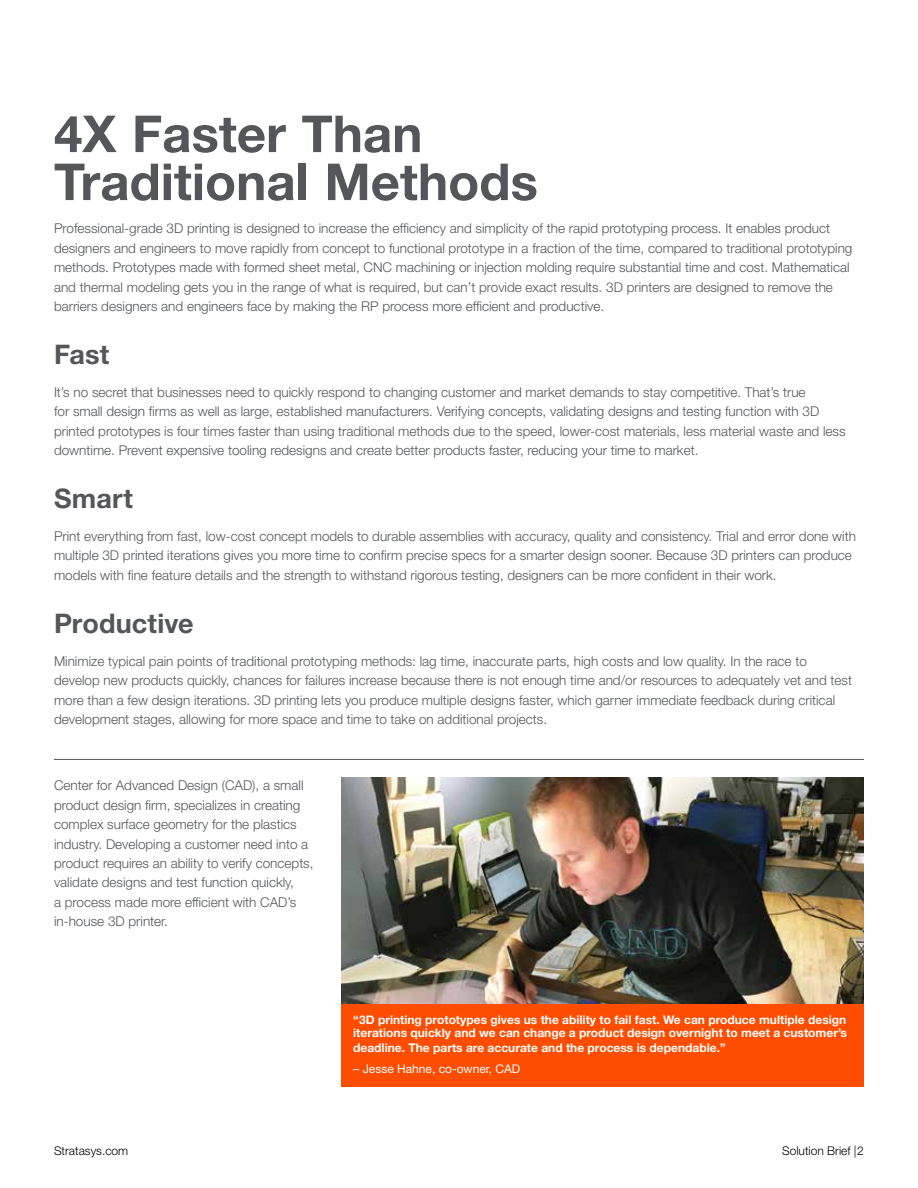
<style>
.page{position:relative;width:918px;height:1188px;background:#fff}
.page>*{position:absolute;margin:0;border:0;box-sizing:border-box;transform-origin:0 0}
.t1{font:700 51px/48px "Helvetica Neue LT Std";color:#54565a}
.t2{font:700 27px "Helvetica Neue LT Std";letter-spacing:.005em;color:#54565a}
.t3{font:300 13.5px/19.5px "Helvetica Neue LT Std";color:#54565a}
.t4{font:700 12px/14px "Helvetica Neue LT Std";color:#fff;text-align:justify}
.t5{font:300 12px "Helvetica Neue LT Std";color:#000}
.t6{font:12px "Helvetica Neue LT Std";color:#fff}
</style>
<div class="page">
<hr style="left:54px;top:759px;width:810px;height:1px;background:#54565a">
<img style="left:342px;top:777px;width:522px;height:227px">
<div style="left:342px;top:1004px;width:522px;height:82px;background:#ff4d00"></div>
<h1 class="t1" style="left:54px;top:109px;width:485px">4X Faster Than<br>Traditional Methods</h1>
<p class="t3" style="left:54px;top:218px;width:800px">Professional-grade 3D printing is designed to increase the efficiency and simplicity of the rapid prototyping process. It enables product designers and engineers to move rapidly from concept to functional prototype in a fraction of the time, compared to traditional prototyping methods. Prototypes made with formed sheet metal, CNC machining or injection molding require substantial time and cost. Mathematical and thermal modeling gets you in the range of what is required, but can’t provide exact results. 3D printers are designed to remove the barriers designers and engineers face by making the RP process more efficient and productive.</p>
<h2 class="t2" style="left:54px;top:337px;width:57px">Fast</h2>
<p class="t3" style="left:54px;top:382px;width:793px">It’s no secret that businesses need to quickly respond to changing customer and market demands to stay competitive. That’s true<br>for small design firms as well as large, established manufacturers. Verifying concepts, validating designs and testing function with 3D printed prototypes is four times faster than using traditional methods due to the speed, lower-cost materials, less material waste and less downtime. Prevent expensive tooling redesigns and create better products faster, reducing your time to market.</p>
<h2 class="t2" style="left:54px;top:482px;width:80px">Smart</h2>
<p class="t3" style="left:54px;top:526px;width:803px">Print everything from fast, low-cost concept models to durable assemblies with accuracy, quality and consistency. Trial and error done with multiple 3D printed iterations gives you more time to confirm precise specs for a smarter design sooner. Because 3D printers can produce models with fine feature details and the strength to withstand rigorous testing, designers can be more confident in their work.</p>
<h2 class="t2" style="left:54px;top:606px;width:141px">Productive</h2>
<p class="t3" style="left:54px;top:651px;width:800px">Minimize typical pain points of traditional prototyping methods: lag time, inaccurate parts, high costs and low quality. In the race to develop new products quickly, chances for failures increase because there is not enough time and/or resources to adequately vet and test more than a few design iterations. 3D printing lets you produce multiple designs faster, which garner immediate feedback during critical development stages, allowing for more space and time to take on additional projects.</p>
<p class="t3" style="left:54px;top:775px;width:261px">Center for Advanced Design (CAD), a small product design firm, specializes in creating complex surface geometry for the plastics industry. Developing a customer need into a product requires an ability to verify concepts, validate designs and test function quickly,<br>a process made more efficient with CAD’s in-house 3D printer.</p>
<p class="t4" style="left:353px;top:1012px;width:495px">“3D printing prototypes gives us the ability to fail fast. We can produce multiple design iterations quickly and we can change a product design overnight to meet a customer’s deadline. The parts are accurate and the process is dependable.”</p>
<p class="t6" style="left:353px;top:1061px;width:169px">– Jesse Hahne, co-owner, CAD</p>
<p class="t5" style="left:54px;top:1143px;width:76px">Stratasys.com</p>
<p class="t5" style="left:782px;top:1143px;width:83px">Solution Brief |2</p>
</div>
